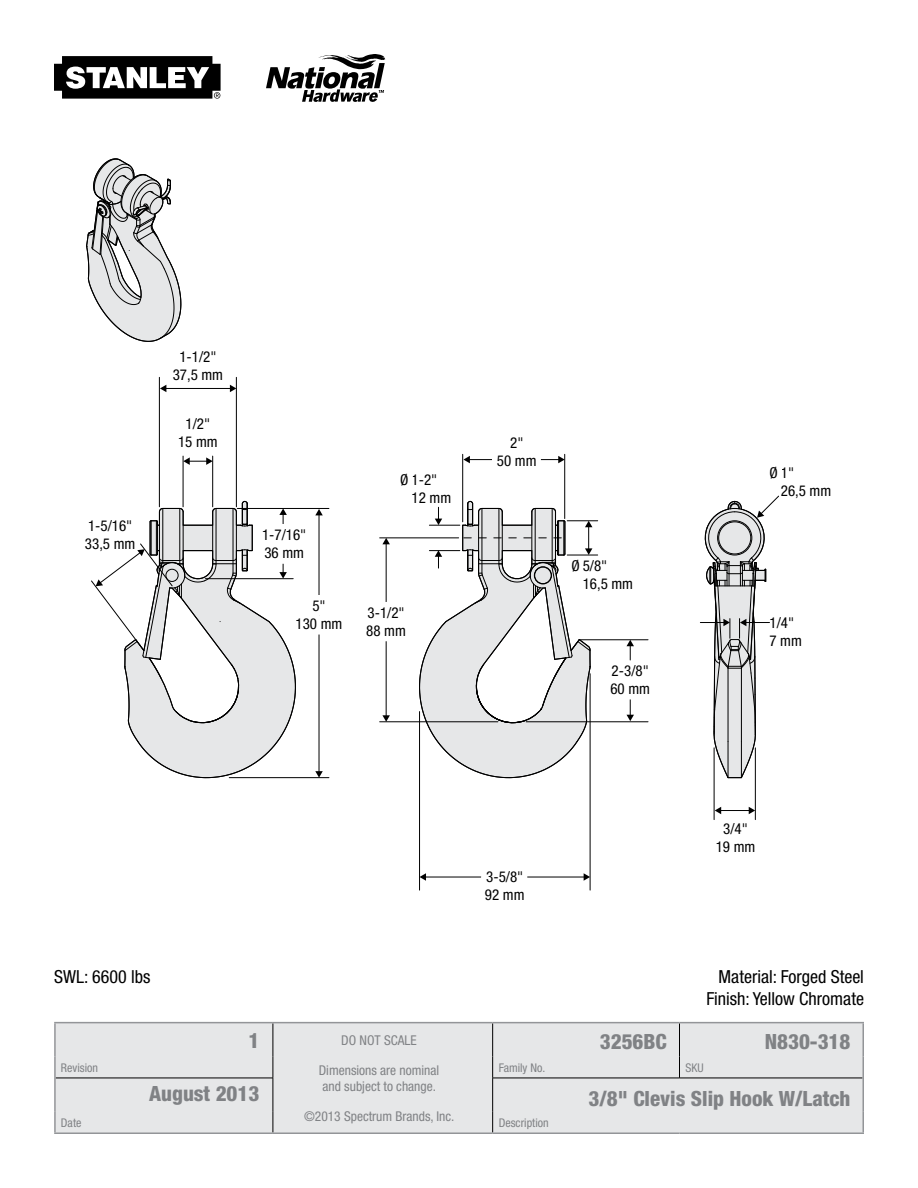
<style>
.page{position:relative;width:918px;height:1188px;background:#fff}
.page>*{position:absolute;margin:0;border:0;box-sizing:border-box;transform-origin:0 0}
.t1{font:800 condensed 21px "Helvetica Neue";color:#808285}
.t2{font:condensed 18px/21.6px "Helvetica Neue";color:#000;text-align:right}
.t3{font:condensed 15px/18px "Helvetica Neue";color:#000}
.t4{font:condensed 13.5px/16.2px "Helvetica Neue";color:#808285}
.t5{font:condensed 12px "Helvetica Neue";color:#808285}
</style>
<div class="page">
<svg style="left:54px;top:56px;width:167px;height:43px"></svg>
<svg style="left:266px;top:54px;width:119px;height:48px"></svg>
<div style="left:56px;top:1023px;width:806px;height:109px;background:#e6e7e8"></div>
<hr style="left:273px;top:1023px;width:1px;height:33px;background:#000">
<hr style="left:492px;top:1023px;width:1px;height:33px;background:#000">
<hr style="left:679px;top:1023px;width:1px;height:33px;background:#000">
<svg style="left:273px;top:1056px;width:1px;height:22px"></svg>
<svg style="left:492px;top:1056px;width:1px;height:22px"></svg>
<svg style="left:679px;top:1056px;width:1px;height:22px"></svg>
<hr style="left:56px;top:1078px;width:217px;height:1px;background:#000">
<hr style="left:273px;top:1078px;width:1px;height:34px;background:#000">
<hr style="left:492px;top:1078px;width:188px;height:1px;background:#000">
<hr style="left:492px;top:1078px;width:1px;height:34px;background:#000">
<hr style="left:680px;top:1078px;width:183px;height:1px;background:#000">
<svg style="left:273px;top:1112px;width:1px;height:20px"></svg>
<svg style="left:492px;top:1112px;width:1px;height:20px"></svg>
<hr style="left:54px;top:1022px;width:219px;height:1px;background:#939598">
<hr style="left:54px;top:1023px;width:2px;height:33px;background:#939598">
<hr style="left:54px;top:1056px;width:2px;height:22px;background:#939598">
<hr style="left:273px;top:1022px;width:220px;height:1px;background:#939598">
<hr style="left:273px;top:1132px;width:220px;height:2px;background:#939598">
<hr style="left:493px;top:1022px;width:187px;height:1px;background:#939598">
<hr style="left:680px;top:1022px;width:184px;height:1px;background:#939598">
<hr style="left:862px;top:1023px;width:2px;height:33px;background:#939598">
<hr style="left:862px;top:1056px;width:2px;height:22px;background:#939598">
<hr style="left:54px;top:1078px;width:2px;height:34px;background:#939598">
<hr style="left:862px;top:1078px;width:2px;height:34px;background:#939598">
<hr style="left:54px;top:1112px;width:2px;height:20px;background:#939598">
<hr style="left:54px;top:1132px;width:219px;height:2px;background:#939598">
<hr style="left:862px;top:1112px;width:2px;height:20px;background:#939598">
<hr style="left:493px;top:1132px;width:187px;height:2px;background:#939598">
<hr style="left:680px;top:1132px;width:184px;height:2px;background:#939598">
<hr style="left:419px;top:712px;width:1px;height:178px;background:#000">
<hr style="left:590px;top:674px;width:1px;height:216px;background:#000">
<hr style="left:425px;top:877px;width:160px;height:1px;background:#000">
<svg style="left:420px;top:873px;width:6px;height:8px"></svg>
<svg style="left:584px;top:873px;width:6px;height:8px"></svg>
<hr style="left:714px;top:748px;width:1px;height:72px;background:#000">
<hr style="left:755px;top:748px;width:1px;height:72px;background:#000">
<svg style="left:700px;top:495px;width:79px;height:284px"></svg>
<svg style="left:86px;top:158px;width:563px;height:620px"></svg>
<svg style="left:475px;top:876px;width:68px;height:2px"></svg>
<svg style="left:713px;top:805px;width:43px;height:15px"></svg>
<p class="t3" style="left:85px;top:517px;width:52px">1-5/16"<br>33,5 mm</p>
<p class="t3" style="left:173px;top:347px;width:52px;text-align:center">1-1/2"<br>37,5 mm</p>
<p class="t3" style="left:178px;top:415px;width:41px;text-align:center">1/2"<br>15 mm</p>
<p class="t3" style="left:262px;top:526px;width:46px">1-7/16"<br>36 mm</p>
<p class="t3" style="left:296px;top:597px;width:48px;text-align:center">5"<br>130 mm</p>
<p class="t3" style="left:412px;top:471px;width:41px;text-indent:-11px">Ø 1-2"<br>12 mm</p>
<p class="t3" style="left:366px;top:603px;width:41px">3-1/2"<br>88 mm</p>
<p class="t3" style="left:497px;top:434px;width:41px;text-align:center">2"<br>50 mm</p>
<p class="t3" style="left:583px;top:557px;width:52px;text-indent:-11px">Ø 5/8"<br>16,5 mm</p>
<p class="t3" style="left:610px;top:662px;width:41px">2-3/8"<br>60 mm</p>
<p class="t2" style="left:54px;top:966px;width:98px">SWL: 6600 lbs</p>
<p class="t3" style="left:485px;top:868px;width:41px">3-5/8"<br>92 mm</p>
<p class="t3" style="left:781px;top:464px;width:52px;text-indent:-11px">Ø1"<br>26,5 mm</p>
<p class="t3" style="left:770px;top:614px;width:34px">1/4"<br>7 mm</p>
<p class="t3" style="left:716px;top:820px;width:41px;text-align:center">3/4"<br>19 mm</p>
<p class="t2" style="left:706px;top:966px;width:159px">Material: Forged Steel<br>Finish: Yellow Chromate</p>
<h1 class="t1" style="left:248px;top:1028px;width:12px">1</h1>
<p class="t4" style="left:341px;top:1033px;width:77px">DO NOT SCALE</p>
<p class="t4" style="left:319px;top:1062px;width:122px">Dimensions are nominal and subject to change.</p>
<p class="t4" style="left:304px;top:1108px;width:152px">©2013 Spectrum Brands, Inc.</p>
<h1 class="t1" style="left:600px;top:1029px;width:69px">3256BC</h1>
<h1 class="t1" style="left:765px;top:1029px;width:87px">N830-318</h1>
<p class="t5" style="left:61px;top:1061px;width:39px">Revision</p>
<p class="t5" style="left:499px;top:1061px;width:48px">Family No.</p>
<p class="t5" style="left:686px;top:1061px;width:20px">SKU</p>
<h1 class="t1" style="left:149px;top:1080px;width:112px">August 2013</h1>
<p class="t5" style="left:61px;top:1116px;width:22px">Date</p>
<p class="t5" style="left:499px;top:1116px;width:51px">Description</p>
<h1 class="t1" style="left:589px;top:1085px;width:263px">3/8" Clevis Slip Hook W/Latch</h1>
</div>
